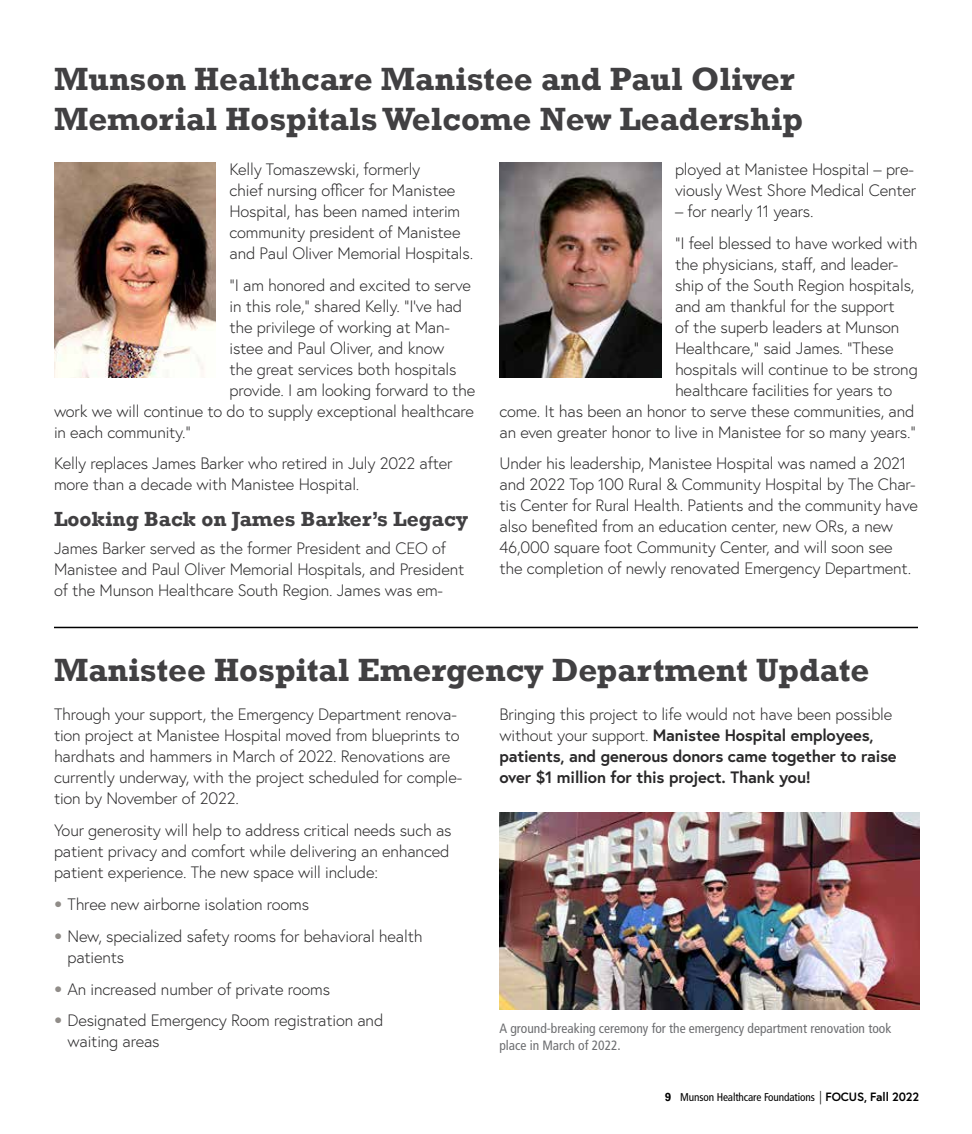
<style>
.page{position:relative;width:972px;height:1134px;background:#fff}
.page>*{position:absolute;margin:0;border:0;box-sizing:border-box;transform-origin:0 0}
.t1{font:700 33px/39.6px "Rockwell";color:#414042}
.t2{font:700 21px "Rockwell";color:#414042}
.t3{font:300 16.5px/21px "Europa";letter-spacing:-.01em;color:#292829}
.t4{font:700 16.5px/21px "Europa";letter-spacing:-.01em;color:#292829}
.t5{font:condensed 13.5px/16.5px "Frutiger";color:#6d6e71}
.t6{font:condensed 11.25px "Frutiger";letter-spacing:-.01em;color:#000}
.s1{font-weight:300}
.s2{font-family:"Frutiger";font-stretch:condensed;color:#908c88}
.s3{font-family:"Rockwell";font-weight:700;font-stretch:normal;font-size:12px}
.s4{font-weight:300;font-size:13.5px}
.s5{font-family:"Europa";font-weight:700;font-stretch:normal;font-size:12px}
</style>
<div class="page">
<img style="left:54px;top:162px;width:162px;height:216px">
<img style="left:500px;top:162px;width:162px;height:216px">
<img style="left:500px;top:812px;width:419px;height:198px">
<hr style="left:54px;top:627px;width:864px;height:1px;background:#000">
<h1 class="t1" style="left:54px;top:59px;width:751px">Munson Healthcare Manistee and Paul Oliver<br>Memorial Hospitals Welcome New Leadership</h1>
<p class="t3" style="left:230px;top:158px;width:245px">Kelly Tomaszewski, formerly<br>chief nursing officer for Manistee Hospital, has been named interim community president of Manistee and Paul Oliver Memorial Hospitals.</p>
<p class="t3" style="left:230px;top:274px;width:243px">“I am honored and excited to serve</p>
<p class="t3" style="left:230px;top:295px;width:234px">in this role,” shared Kelly. “I’ve had</p>
<p class="t3" style="left:230px;top:316px;width:222px">the privilege of working at Man-</p>
<p class="t3" style="left:230px;top:337px;width:217px">istee and Paul Oliver, and know</p>
<p class="t3" style="left:230px;top:358px;width:229px">the great services both hospitals</p>
<p class="t3" style="left:230px;top:379px;width:247px">provide. I am looking forward to the</p>
<p class="t3" style="left:54px;top:400px;width:422px">work we will continue to do to supply exceptional healthcare</p>
<p class="t3" style="left:54px;top:421px;width:139px">in each community.”</p>
<p class="t3" style="left:54px;top:453px;width:400px">Kelly replaces James Barker who retired in July 2022 after more than a decade with Manistee Hospital.</p>
<p class="t2" style="left:54px;top:507px;width:416px">Looking Back on James Barker’s Legacy</p>
<p class="t3" style="left:54px;top:538px;width:412px">James Barker served as the former President and CEO of<br>Manistee and Paul Oliver Memorial Hospitals, and President of the Munson Healthcare South Region. James was em-</p>
<p class="t3" style="left:675px;top:158px;width:243px">ployed at Manistee Hospital – pre&shy;viously West Shore Medical Center</p>
<p class="t3" style="left:675px;top:195px;width:244px;line-height:31.8px">– for nearly 11 years.<br>“I feel blessed to have worked with</p>
<p class="t3" style="left:675px;top:253px;width:225px">the physicians, staff, and leader-</p>
<p class="t3" style="left:675px;top:274px;width:241px">ship of the South Region hospitals,</p>
<p class="t3" style="left:675px;top:295px;width:221px">and am thankful for the support</p>
<p class="t3" style="left:675px;top:316px;width:226px">of the superb leaders at Munson</p>
<p class="t3" style="left:675px;top:337px;width:220px">Healthcare,” said James. “These</p>
<p class="t3" style="left:675px;top:358px;width:244px">hospitals will continue to be strong</p>
<p class="t3" style="left:675px;top:379px;width:219px">healthcare facilities for years to</p>
<p class="t3" style="left:500px;top:400px;width:416px">come. It has been an honor to serve these communities, and</p>
<p class="t3" style="left:500px;top:421px;width:418px">an even greater honor to live in Manistee for so many years.”</p>
<p class="t3" style="left:500px;top:453px;width:420px">Under his leadership, Manistee Hospital was named a 2021 and 2022 Top 100 Rural &amp; Community Hospital by The Char&shy;tis Center for Rural Health. Patients and the community have also benefited from an education center, new ORs, a new 46,000 square foot Community Center, and will soon see the completion of newly renovated Emergency Department.</p>
<h1 class="t1" style="left:54px;top:650px;width:817px">Manistee Hospital Emergency Department Update</h1>
<p class="t4" style="left:500px;top:704px;width:399px"><span class="s1">Bringing this project to life would not have been possible without your support.</span> Manistee Hospital employees, patients, and generous donors came together to raise over $1 million for this project. Thank you!</p>
<p class="t3" style="left:54px;top:704px;width:410px">Through your support, the Emergency Department renova&shy;tion project at Manistee Hospital moved from blueprints to hardhats and hammers in March of 2022. Renovations are currently underway, with the project scheduled for comple&shy;tion by November of 2022.</p>
<p class="t3" style="left:54px;top:820px;width:399px">Your generosity will help to address critical needs such as patient privacy and comfort while delivering an enhanced patient experience. The new space will include:</p>
<p class="t3" style="left:54px;top:893px;width:257px"><span class="s2">•</span> Three new airborne isolation rooms</p>
<p class="t3" style="left:67px;top:925px;width:357px;text-indent:-13px"><span class="s2">•</span> New, specialized safety rooms for behavioral health patients</p>
<p class="t3" style="left:54px;top:978px;width:278px"><span class="s2">•</span> An increased number of private rooms</p>
<p class="t3" style="left:67px;top:1010px;width:317px;text-indent:-13px"><span class="s2">•</span> Designated Emergency Room registration and waiting areas</p>
<p class="t5" style="left:500px;top:1021px;width:393px">A ground-breaking ceremony for the emergency department renovation took place in March of 2022.</p>
<p class="t6" style="left:665px;top:1091px;width:256px"><span class="s3">9</span> Munson Healthcare Foundations <span class="s4">|</span> <span class="s5">FOCUS, Fall 2022</span></p>
</div>
